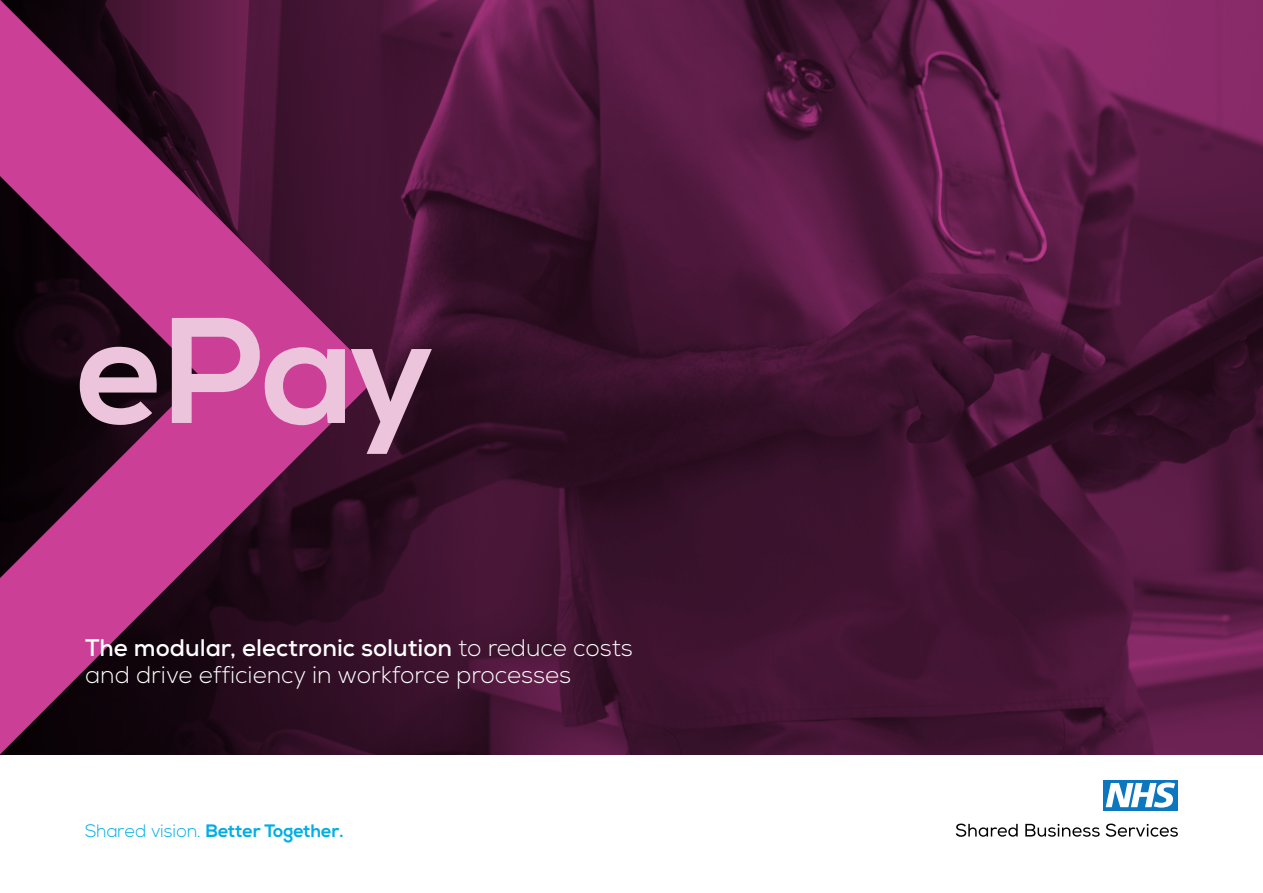
<style>
.page{position:relative;width:1263px;height:893px;background:#fff}
.page>*{position:absolute;margin:0;border:0;box-sizing:border-box;transform-origin:0 0}
.t1{font:700 150px "Nexa";color:#ecc4dc}
.t2{font:300 24px/27px "Nexa";color:#fff}
.t3{font:700 18px "Nexa";color:#00aee5}
.s1{font-weight:700}
.s2{font-weight:300}
</style>
<div class="page">
<img style="left:644px;top:0;width:619px;height:755px">
<svg style="left:0;top:0;width:644px;height:755px;background:#411331"></svg>
<svg style="left:0;top:0;width:377px;height:754px;background:#631e4a"></svg>
<div style="left:1103px;top:780px;width:75px;height:30px;background:#0c77be"></div>
<svg style="left:1106px;top:782px;width:69px;height:26px"></svg>
<svg style="left:956px;top:824px;width:62px;height:13px"></svg>
<svg style="left:1025px;top:823px;width:75px;height:14px"></svg>
<svg style="left:1106px;top:823px;width:72px;height:14px"></svg>
<h1 class="t1" style="left:77px;top:285px;width:360px">ePay</h1>
<p class="t2" style="left:85px;top:635px;width:549px"><span class="s1">The modular, electronic solution</span> to reduce costs and drive efficiency in workforce processes</p>
<p class="t3" style="left:85px;top:820px;width:260px"><span class="s2">Shared vision.</span> Better Together.</p>
</div>
